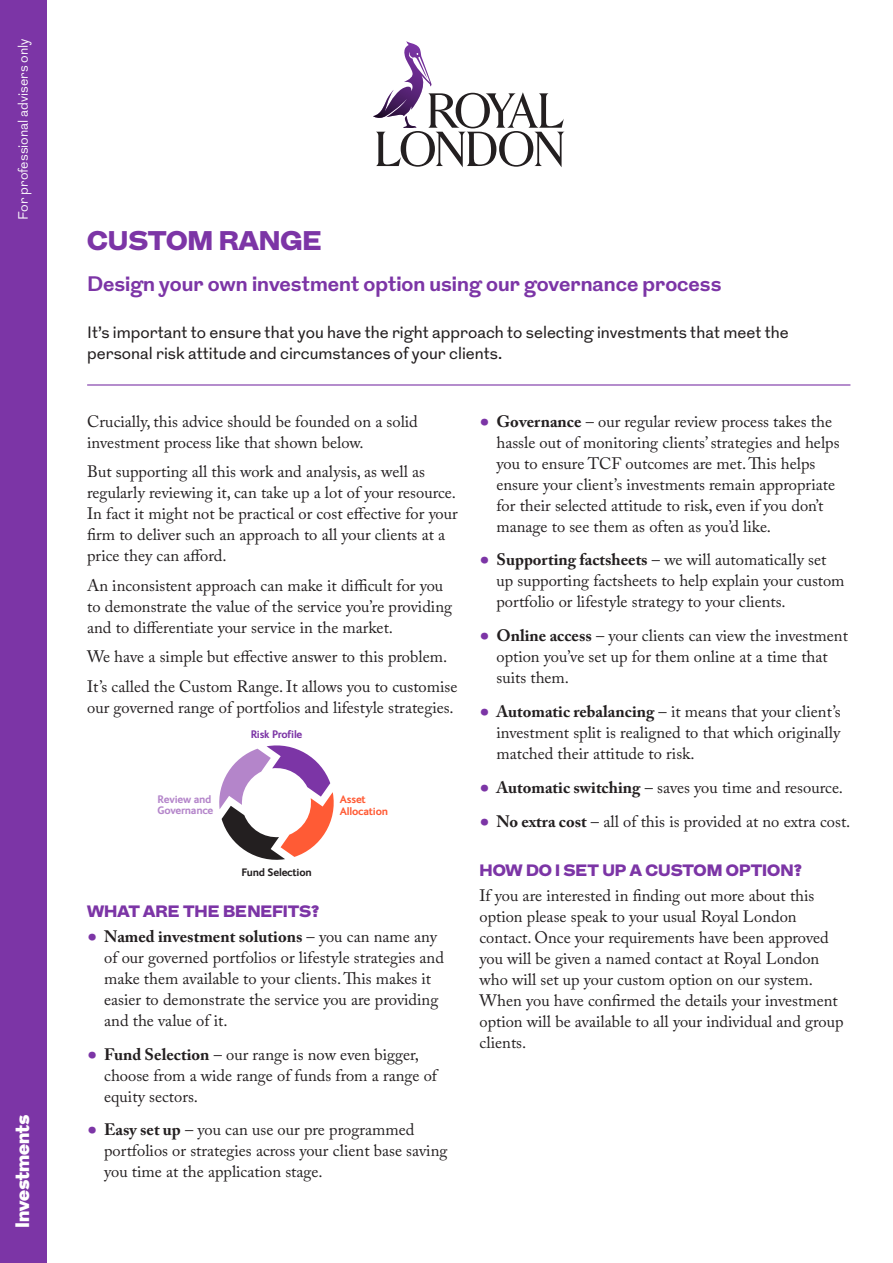
<style>
.page{position:relative;width:893px;height:1263px;background:#fff}
.page>*{position:absolute;margin:0;border:0;box-sizing:border-box;transform-origin:0 0}
.Main_Header{font:900 27px "Grot";color:#7c35a6}
.Subhead_PURPLE{font:700 21px "Grot";color:#7c35a6}
.t1{font:900 19.5px "Grot";color:#fff}
.Body_TEXT{font:16.5px/21px "Adobe Caslon Pro";color:#231f20}
.Intro_Para{font:16.5px/21px "Grot";color:#231f20}
.Grot_Subhead{font:900 16.5px "Grot";color:#7c35a6}
.t2{font:300 13.5px "Grot";color:#fff}
.t3{font:700 10.8px/11.7px "FS Ingrid";letter-spacing:-.02em;color:#b485ca}
.t4{font:700 10.8px/11.7px "FS Ingrid";letter-spacing:-.02em;color:#ff5b35}
.t5{font:700 10.8px "FS Ingrid";letter-spacing:-.02em;color:#231f20}
.t6{font:700 10.8px "FS Ingrid";letter-spacing:-.02em;color:#7c35a6}
.s1{font-size:30px;color:#7c35a6}
.s2{font-weight:700}
</style>
<div class="page">
<div style="left:0;top:0;width:47px;height:1263px;background:#7c35a6"></div>
<svg style="left:373px;top:41px;width:192px;height:126px"></svg>
<hr style="left:87px;top:384px;width:763px;height:2px;background:#7c35a6">
<svg style="left:219px;top:745px;width:115px;height:115px"></svg>
<p class="t2" style="left:14px;top:220px;width:183px;rotate:-90deg">For professional advisers only</p>
<p class="t1" style="left:9px;top:1228px;width:114px;rotate:-90deg">Investments</p>
<p class="Main_Header" style="left:87px;top:221px;width:237px">CUSTOM RANGE</p>
<p class="Subhead_PURPLE" style="left:87px;top:269px;width:636px">Design your own investment option using our governance process</p>
<p class="Intro_Para" style="left:87px;top:322px;width:703px">It’s important to ensure that you have the right approach to selecting investments that meet the personal risk attitude and circumstances of your clients.</p>
<p class="Body_TEXT" style="left:87px;top:410px;width:332px">Crucially, this advice should be founded on a solid investment process like that shown below.</p>
<p class="Body_TEXT" style="left:87px;top:461px;width:372px">But supporting all this work and analysis, as well as regularly reviewing it, can take up a lot of your resource.<br>In fact it might not be practical or cost effective for your firm to deliver such an approach to all your clients at a price they can afford.</p>
<p class="Body_TEXT" style="left:87px;top:574px;width:366px">An inconsistent approach can make it difficult for you to demonstrate the value of the service you’re providing and to differentiate your service in the market.</p>
<p class="Body_TEXT" style="left:87px;top:646px;width:362px">We have a simple but effective answer to this problem.</p>
<p class="Body_TEXT" style="left:87px;top:675px;width:372px">It’s called the Custom Range. It allows you to customise our governed range of portfolios and lifestyle strategies.</p>
<p class="t3" style="left:158px;top:793px;width:57px">Review and<br>Governance</p>
<p class="t6" style="left:251px;top:728px;width:53px">Risk Profile</p>
<p class="t5" style="left:241px;top:866px;width:72px">Fund Selection</p>
<p class="t4" style="left:340px;top:793px;width:50px">Asset<br>Allocation</p>
<p class="Grot_Subhead" style="left:87px;top:899px;width:234px">WHAT ARE THE BENEFITS?</p>
<p class="Body_TEXT" style="left:104px;top:926px;width:341px;text-indent:-17px"><span class="s1">•</span> <span class="s2">Named investment solutions</span> – you can name any of our governed portfolios or lifestyle strategies and make them available to your clients. This makes it easier to demonstrate the service you are providing and the value of it.</p>
<p class="Body_TEXT" style="left:104px;top:1043px;width:334px;text-indent:-17px"><span class="s1">•</span> <span class="s2">Fund Selection</span> – our range is now even bigger, choose from a wide range of funds from a range of equity sectors.</p>
<p class="Body_TEXT" style="left:104px;top:1119px;width:345px;text-indent:-17px"><span class="s1">•</span> <span class="s2">Easy set up</span> – you can use our pre programmed portfolios or strategies across your client base saving you time at the application stage.</p>
<p class="Body_TEXT" style="left:496px;top:410px;width:345px;text-indent:-17px"><span class="s1">•</span> <span class="s2">Governance</span> – our regular review process takes the hassle out of monitoring clients’ strategies and helps you to ensure TCF outcomes are met. This helps ensure your client’s investments remain appropriate for their selected attitude to risk, even if you don’t manage to see them as often as you’d like.</p>
<p class="Body_TEXT" style="left:496px;top:549px;width:350px;text-indent:-17px"><span class="s1">•</span> <span class="s2">Supporting factsheets</span> – we will automatically set up supporting factsheets to help explain your custom portfolio or lifestyle strategy to your clients.</p>
<p class="Body_TEXT" style="left:496px;top:625px;width:353px;text-indent:-17px"><span class="s1">•</span> <span class="s2">Online access</span> – your clients can view the investment option you’ve set up for them online at a time that suits them.</p>
<p class="Body_TEXT" style="left:496px;top:701px;width:346px;text-align:justify;text-indent:-17px"><span class="s1">•</span> <span class="s2">Automatic rebalancing</span> – it means that your client’s investment split is realigned to that which originally matched their attitude to risk.</p>
<p class="Body_TEXT" style="left:479px;top:776px;width:365px"><span class="s1">•</span> <span class="s2">Automatic switching</span> – saves you time and resource.</p>
<p class="Body_TEXT" style="left:479px;top:810px;width:373px"><span class="s1">•</span> <span class="s2">No extra cost</span> – all of this is provided at no extra cost.</p>
<p class="Grot_Subhead" style="left:479px;top:858px;width:324px">HOW DO I SET UP A CUSTOM OPTION?</p>
<p class="Body_TEXT" style="left:479px;top:885px;width:366px">If you are interested in finding out more about this option please speak to your usual Royal London contact. Once your requirements have been approved you will be given a named contact at Royal London who will set up your custom option on our system.<br>When you have confirmed the details your investment option will be available to all your individual and group clients.</p>
</div>
